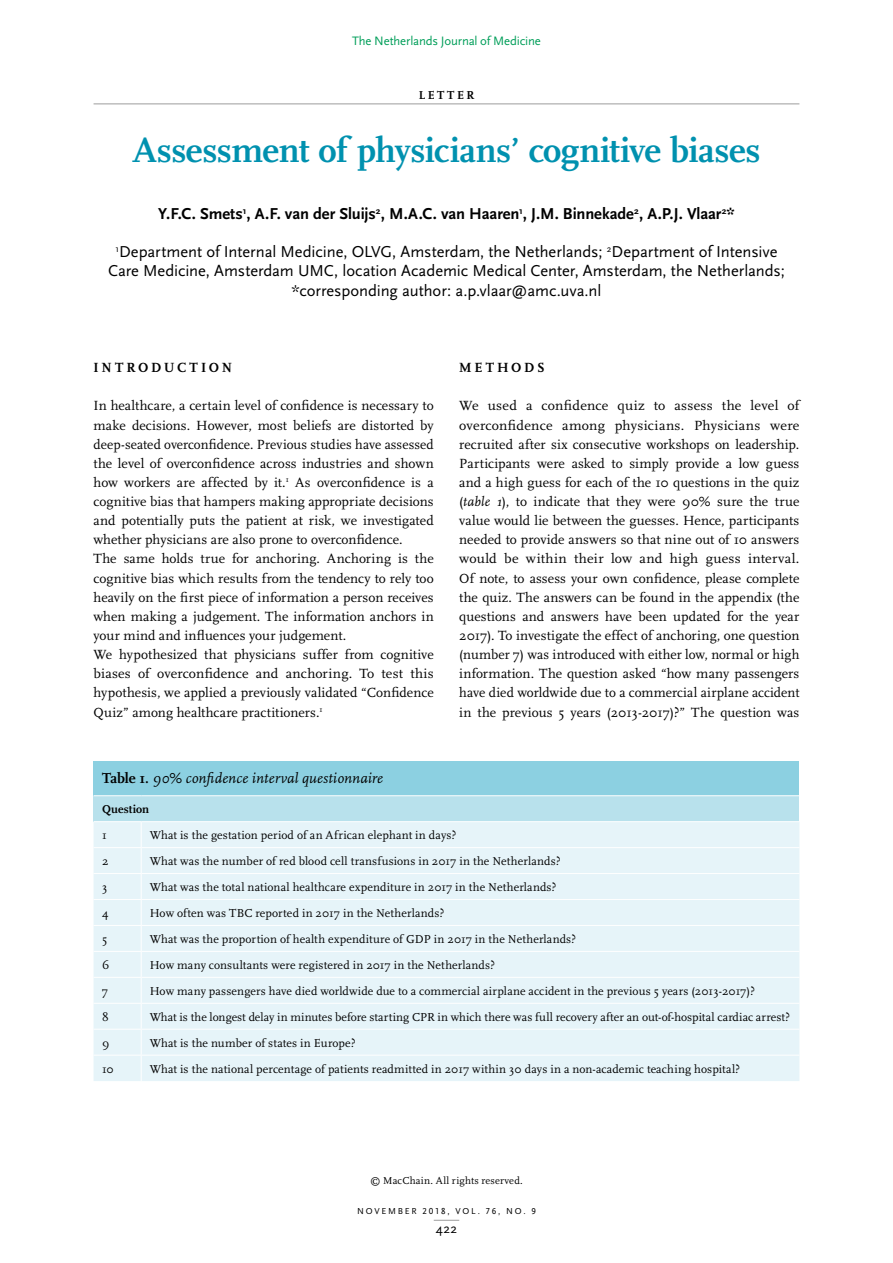
<style>
.page{position:relative;width:893px;height:1263px;background:#fff}
.page>*{position:absolute;margin:0;border:0;box-sizing:border-box;transform-origin:0 0}
.kop{font:700 36px "Scala";letter-spacing:-.015em;color:#0091af}
.auteursinfo{font:16.5px/19.2px "Scala Sans";letter-spacing:-.005em;color:#000;text-align:center}
.auteurs{font:700 16.5px "Scala Sans";letter-spacing:-.005em;color:#000}
.t1{font:italic 15px "Scala";letter-spacing:.01em;color:#000}
.brood_grep{font:13.8px/19.2px "Scala";color:#000;text-align:justify}
.tussenkop_1{font:700 13.8px "Scala";letter-spacing:.19em;color:#000}
.t2{font:13.5px "Scala Sans";color:#000}
.t3{font:12.75px "Scala Sans";letter-spacing:-.01em;color:#009e59}
.tabel_brood{font:12px "Scala";letter-spacing:.01em;color:#000}
.tabel_bold{font:700 12px "Scala";color:#000}
.rubriek{font:700 12px "Scala";letter-spacing:.215em;color:#000}
.t4{font:10.5px "Scala";letter-spacing:.02em;color:#000}
.t5{font:9px "Scala Sans Caps";letter-spacing:.195em;color:#000}
.s1{font-style:italic}
.s2{font-weight:700;font-style:normal}
</style>
<div class="page">
<svg style="left:434px;top:1220px;width:25px;height:1px"></svg>
<hr style="left:94px;top:104px;width:705px;height:1px;background:#9d9d9c">
<div style="left:94px;top:761px;width:705px;height:35px;background:#8cd0e1"></div>
<div style="left:94px;top:796px;width:705px;height:26px;background:#b8e1ec"></div>
<div style="left:94px;top:822px;width:705px;height:259px;background:#e6f4f9"></div>
<hr style="left:94px;top:821px;width:47px;height:1px;background:#fff">
<hr style="left:141px;top:821px;width:658px;height:1px;background:#fff">
<hr style="left:94px;top:847px;width:47px;height:1px;background:#fff">
<hr style="left:141px;top:847px;width:658px;height:1px;background:#fff">
<hr style="left:94px;top:873px;width:47px;height:1px;background:#fff">
<hr style="left:141px;top:873px;width:658px;height:1px;background:#fff">
<hr style="left:94px;top:899px;width:47px;height:1px;background:#fff">
<hr style="left:141px;top:899px;width:658px;height:1px;background:#fff">
<hr style="left:94px;top:925px;width:47px;height:1px;background:#fff">
<hr style="left:141px;top:925px;width:658px;height:1px;background:#fff">
<hr style="left:94px;top:951px;width:47px;height:1px;background:#fff">
<hr style="left:141px;top:951px;width:658px;height:1px;background:#fff">
<hr style="left:94px;top:977px;width:47px;height:1px;background:#fff">
<hr style="left:141px;top:977px;width:658px;height:1px;background:#fff">
<hr style="left:94px;top:1003px;width:47px;height:1px;background:#fff">
<hr style="left:141px;top:1003px;width:658px;height:1px;background:#fff">
<hr style="left:94px;top:1029px;width:47px;height:1px;background:#fff">
<hr style="left:141px;top:1029px;width:658px;height:1px;background:#fff">
<hr style="left:94px;top:1055px;width:47px;height:1px;background:#fff">
<hr style="left:141px;top:1055px;width:658px;height:1px;background:#fff">
<svg style="left:141px;top:822px;width:1px;height:259px"></svg>
<hr style="left:94px;top:795px;width:47px;height:1px;background:#fff">
<hr style="left:141px;top:795px;width:658px;height:1px;background:#fff">
<p class="t3" style="left:352px;top:34px;width:190px">The Netherlands Journal of Medicine</p>
<p class="rubriek" style="left:419px;top:88px;width:57px">LETTER</p>
<p class="kop" style="left:132px;top:129px;width:630px">Assessment of physicians’ cognitive biases</p>
<p class="auteurs" style="left:158px;top:205px;width:578px">Y.F.C. Smets<sup>1</sup>, A.F. van der Sluijs<sup>2</sup>, M.A.C. van Haaren<sup>1</sup>, J.M. Binnekade<sup>2</sup>, A.P.J. Vlaar<sup>2</sup>*</p>
<p class="auteursinfo" style="left:108px;top:243px;width:678px"><sup>1</sup>Department of Internal Medicine, OLVG, Amsterdam, the Netherlands; <sup>2</sup>Department of Intensive<br>Care Medicine, Amsterdam UMC, location Academic Medical Center, Amsterdam, the Netherlands; *corresponding author: a.p.vlaar@amc.uva.nl</p>
<p class="tussenkop_1" style="left:94px;top:360px;width:140px">INTRODUCTION</p>
<p class="brood_grep" style="left:94px;top:396px;width:342px">In healthcare, a certain level of confidence is necessary to make decisions. However, most beliefs are distorted by deep-seated overconfidence. Previous studies have assessed the level of overconfidence across industries and shown how workers are affected by it.<sup>1</sup> As overconfidence is a cognitive bias that hampers making appropriate decisions and potentially puts the patient at risk, we investigated whether physicians are also prone to overconfidence.</p>
<p class="brood_grep" style="left:94px;top:550px;width:342px">The same holds true for anchoring. Anchoring is the cognitive bias which results from the tendency to rely too heavily on the first piece of information a person receives when making a judgement. The information anchors in your mind and influences your judgement.</p>
<p class="brood_grep" style="left:94px;top:645px;width:342px">We hypothesized that physicians suffer from cognitive biases of overconfidence and anchoring. To test this hypothesis, we applied a previously validated “Confidence Quiz” among healthcare practitioners.<sup>1</sup></p>
<p class="tussenkop_1" style="left:459px;top:360px;width:87px">METHODS</p>
<p class="brood_grep" style="left:459px;top:396px;width:342px">We used a confidence quiz to assess the level of overconfidence among physicians. Physicians were recruited after six consecutive workshops on leadership.<br>Participants were asked to simply provide a low guess and a high guess for each of the 10 questions in the quiz (<span class="s1">table 1</span>), to indicate that they were 90% sure the true value would lie between the guesses. Hence, participants needed to provide answers so that nine out of 10 answers would be within their low and high guess interval.<br>Of note, to assess your own confidence, please complete the quiz. The answers can be found in the appendix (the questions and answers have been updated for the year 2017). To investigate the effect of anchoring, one question (number 7) was introduced with either low, normal or high information. The question asked “how many passengers have died worldwide due to a commercial airplane accident in the previous 5 years (2013-2017)?” The question was</p>
<p class="t1" style="left:102px;top:770px;width:282px"><span class="s2">Table 1.</span> 90% confidence interval questionnaire</p>
<p class="tabel_bold" style="left:102px;top:802px;width:49px">Question</p>
<p class="tabel_brood" style="left:102px;top:829px;width:6px">1</p>
<p class="tabel_brood" style="left:150px;top:829px;width:308px">What is the gestation period of an African elephant in days?</p>
<p class="tabel_brood" style="left:102px;top:855px;width:8px">2</p>
<p class="tabel_brood" style="left:150px;top:855px;width:412px">What was the number of red blood cell transfusions in 2017 in the Netherlands?</p>
<p class="tabel_brood" style="left:102px;top:880px;width:7px">3</p>
<p class="tabel_brood" style="left:150px;top:880px;width:408px">What was the total national healthcare expenditure in 2017 in the Netherlands?</p>
<p class="tabel_brood" style="left:102px;top:906px;width:8px">4</p>
<p class="tabel_brood" style="left:150px;top:906px;width:296px">How often was TBC reported in 2017 in the Netherlands?</p>
<p class="tabel_brood" style="left:102px;top:932px;width:7px">5</p>
<p class="tabel_brood" style="left:150px;top:932px;width:428px">What was the proportion of health expenditure of GDP in 2017 in the Netherlands?</p>
<p class="tabel_brood" style="left:102px;top:958px;width:9px">6</p>
<p class="tabel_brood" style="left:150px;top:958px;width:347px">How many consultants were registered in 2017 in the Netherlands?</p>
<p class="tabel_brood" style="left:102px;top:984px;width:7px">7</p>
<p class="tabel_brood" style="left:150px;top:984px;width:607px">How many passengers have died worldwide due to a commercial airplane accident in the previous 5 years (2013-2017)?</p>
<p class="tabel_brood" style="left:102px;top:1010px;width:8px">8</p>
<p class="tabel_brood" style="left:150px;top:1010px;width:642px">What is the longest delay in minutes before starting CPR in which there was full recovery after an out-of-hospital cardiac arrest?</p>
<p class="tabel_brood" style="left:102px;top:1036px;width:9px">9</p>
<p class="tabel_brood" style="left:150px;top:1036px;width:207px">What is the number of states in Europe?</p>
<p class="tabel_brood" style="left:102px;top:1062px;width:13px">10</p>
<p class="tabel_brood" style="left:150px;top:1062px;width:592px">What is the national percentage of patients readmitted in 2017 within 30 days in a non-academic teaching hospital?</p>
<p class="t4" style="left:370px;top:1174px;width:154px">© MacChain. All rights reserved.</p>
<p class="t5" style="left:357px;top:1206px;width:180px">NOVEMBER 2018, VOL. 76, NO. 9</p>
<p class="t2" style="left:436px;top:1221px;width:23px">422</p>
</div>
